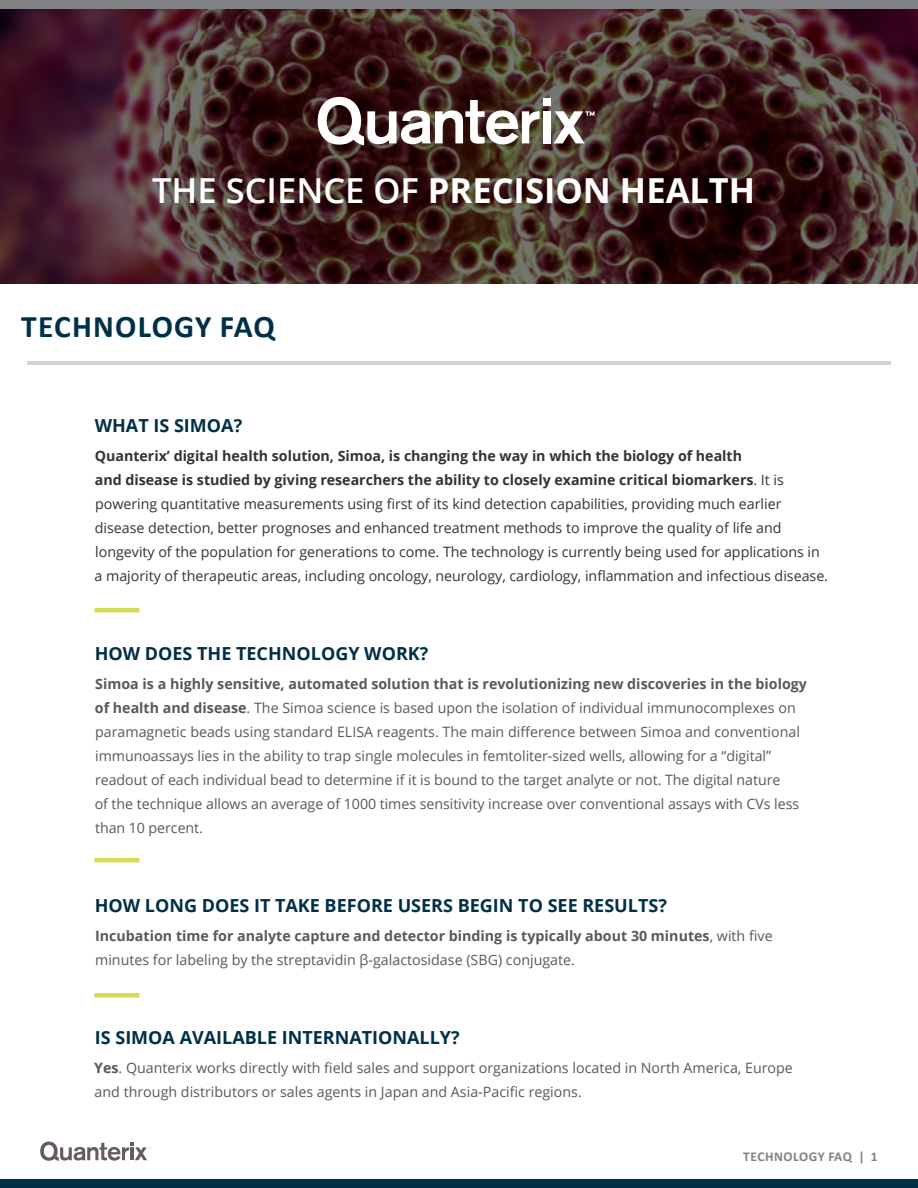
<style>
.page{position:relative;width:918px;height:1188px;background:#fff}
.page>*{position:absolute;margin:0;border:0;box-sizing:border-box;transform-origin:0 0}
.t1{font:700 34.5px "Open Sans";color:#fff}
.t2{font:700 31.5px "Calibri";letter-spacing:.04em;color:#003047}
.t3{font:700 18px "Open Sans";color:#003047}
.t4{font:14.25px/24px "Open Sans";color:#58595b}
.t5{font:14.25px/24px "Open Sans";color:#333}
.t6{font:700 14.25px/24px "Open Sans";color:#58595b}
.t7{font:700 13.5px "Calibri";letter-spacing:.04em;color:#808285}
.s1{font-weight:600}
.s2{font-weight:700}
.s3{font-weight:400}
</style>
<div class="page">
<img style="left:0;top:8px;width:918px;height:276px">
<hr style="left:28px;top:361px;width:863px;height:3px;background:#d1d3d4">
<hr style="left:94px;top:608px;width:46px;height:4px;background:#d7dc57">
<hr style="left:94px;top:858px;width:46px;height:4px;background:#d7dc57">
<div style="left:94px;top:993px;width:46px;height:5px;background:#d7dc57"></div>
<svg style="left:554px;top:111px;width:41px;height:32px"></svg>
<svg style="left:318px;top:97px;width:222px;height:48px"></svg>
<div style="left:544px;top:111px;width:7px;height:32px;background:#fff"></div>
<div style="left:544px;top:99px;width:7px;height:7px;background:#fff"></div>
<svg style="left:40px;top:1142px;width:111px;height:19px"></svg>
<div style="left:0;top:1180px;width:918px;height:8px;background:#003047"></div>
<div style="left:0;top:0;width:918px;height:8px;background:#808285"></div>
<h1 class="t1" style="left:152px;top:166px;width:605px"><span class="s1">THE SCIENCE OF</span> PRECISION HEALTH</h1>
<h2 class="t2" style="left:21px;top:306px;width:255px">TECHNOLOGY FAQ</h2>
<p class="t3" style="left:95px;top:413px;width:149px">WHAT IS SIMOA?</p>
<p class="t5" style="left:95px;top:443px;width:735px"><span class="s2">Quanterix’ digital health solution, Simoa, is changing the way in which the biology of health<br>and disease is studied by giving researchers the ability to closely examine critical biomarkers</span>. It is powering quantitative measurements using first of its kind detection capabilities, providing much earlier disease detection, better prognoses and enhanced treatment methods to improve the quality of life and longevity of the population for generations to come. The technology is currently being used for applications in a majority of therapeutic areas, including oncology, neurology, cardiology, inflammation and infectious disease.</p>
<p class="t3" style="left:95px;top:641px;width:335px">HOW DOES THE TECHNOLOGY WORK?</p>
<p class="t4" style="left:95px;top:671px;width:714px"><span class="s2">Simoa is a highly sensitive, automated solution that is revolutionizing new discoveries in the biology of health and disease</span>. The Simoa science is based upon the isolation of individual immunocomplexes on paramagnetic beads using standard ELISA reagents. The main difference between Simoa and conventional immunoassays lies in the ability to trap single molecules in femtoliter-sized wells, allowing for a “digital” readout of each individual bead to determine if it is bound to the target analyte or not. The digital nature<br>of the technique allows an average of 1000 times sensitivity increase over conventional assays with CVs less than 10 percent.</p>
<p class="t3" style="left:95px;top:893px;width:574px">HOW LONG DOES IT TAKE BEFORE USERS BEGIN TO SEE RESULTS?</p>
<p class="t6" style="left:95px;top:923px;width:679px">Incubation time for analyte capture and detector binding is typically about 30 minutes<span class="s3">, with five minutes for labeling by the streptavidin β-galactosidase (SBG) conjugate.</span></p>
<p class="t3" style="left:95px;top:1025px;width:366px">IS SIMOA AVAILABLE INTERNATIONALLY?</p>
<p class="t4" style="left:94px;top:1055px;width:700px"><span class="s2">Yes</span>. Quanterix works directly with field sales and support organizations located in North America, Europe and through distributors or sales agents in Japan and Asia-Pacific regions.</p>
<p class="t7" style="left:743px;top:1148px;width:136px">TECHNOLOGY FAQ | 1</p>
</div>
